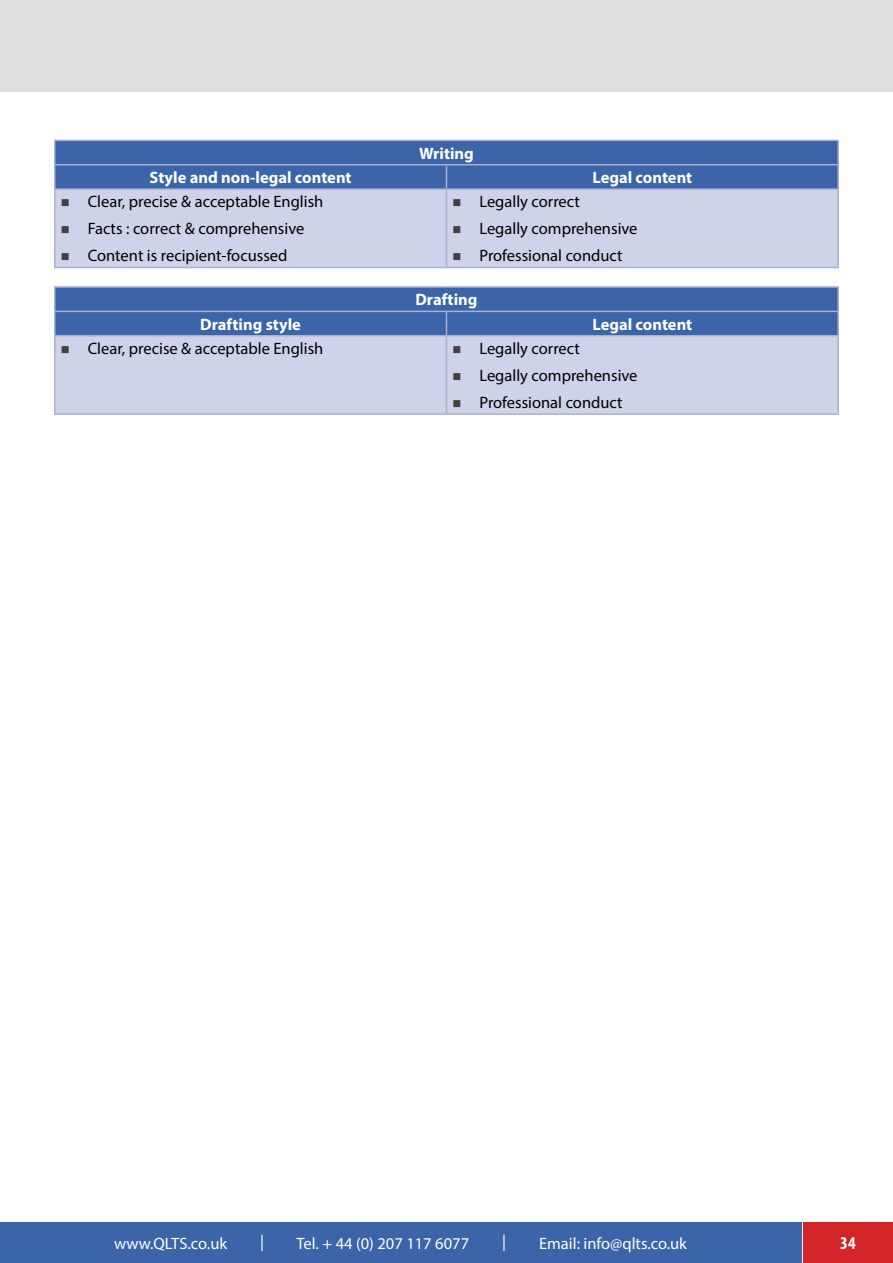
<style>
.page{position:relative;width:893px;height:1263px;background:#fff}
.page>*{position:absolute;margin:0;border:0;box-sizing:border-box;transform-origin:0 0}
.t1{font:700 condensed 18px "Myriad Pro";color:#fff}
.t2{font:16.5px/27px "Myriad Pro";color:#000}
.t3{font:700 16.5px "Myriad Pro";color:#fff}
.t4{font:16.5px "Myriad Pro";color:#fff}
</style>
<div class="page">
<div style="left:0;top:1222px;width:801px;height:41px;background:#3b64a9"></div>
<div style="left:803px;top:1222px;width:90px;height:41px;background:#d3242a"></div>
<div style="left:0;top:0;width:893px;height:91px;background:#e0dede"></div>
<div style="left:56px;top:190px;width:781px;height:77px;background:#cfd3e9"></div>
<hr style="left:54px;top:140px;width:392px;height:1px;background:#a8b0d6">
<hr style="left:54px;top:141px;width:2px;height:23px;background:#a8b0d6">
<hr style="left:446px;top:140px;width:393px;height:1px;background:#a8b0d6">
<hr style="left:837px;top:141px;width:2px;height:23px;background:#a8b0d6">
<hr style="left:54px;top:164px;width:392px;height:1px;background:#a8b0d6">
<hr style="left:54px;top:165px;width:2px;height:23px;background:#a8b0d6">
<hr style="left:446px;top:164px;width:393px;height:1px;background:#a8b0d6">
<svg style="left:55px;top:140px;width:783px;height:48px;background:#4168ab"></svg>
<hr style="left:837px;top:165px;width:2px;height:23px;background:#a8b0d6">
<hr style="left:54px;top:188px;width:392px;height:2px;background:#a8b0d6">
<hr style="left:54px;top:190px;width:2px;height:77px;background:#a8b0d6">
<hr style="left:446px;top:188px;width:393px;height:2px;background:#a8b0d6">
<hr style="left:446px;top:190px;width:1px;height:77px;background:#a8b0d6">
<hr style="left:837px;top:190px;width:2px;height:77px;background:#a8b0d6">
<hr style="left:54px;top:267px;width:392px;height:1px;background:#a8b0d6">
<hr style="left:446px;top:267px;width:393px;height:1px;background:#a8b0d6">
<div style="left:56px;top:336px;width:781px;height:77px;background:#cfd3e9"></div>
<hr style="left:54px;top:286px;width:392px;height:2px;background:#a8b0d6">
<hr style="left:54px;top:288px;width:2px;height:23px;background:#a8b0d6">
<hr style="left:446px;top:286px;width:393px;height:2px;background:#a8b0d6">
<hr style="left:837px;top:288px;width:2px;height:23px;background:#a8b0d6">
<hr style="left:54px;top:311px;width:392px;height:1px;background:#a8b0d6">
<hr style="left:54px;top:312px;width:2px;height:23px;background:#a8b0d6">
<hr style="left:446px;top:311px;width:393px;height:1px;background:#a8b0d6">
<svg style="left:55px;top:287px;width:783px;height:48px;background:#4067ab"></svg>
<hr style="left:837px;top:312px;width:2px;height:23px;background:#a8b0d6">
<hr style="left:54px;top:335px;width:392px;height:1px;background:#a8b0d6">
<hr style="left:54px;top:336px;width:2px;height:77px;background:#a8b0d6">
<hr style="left:446px;top:335px;width:393px;height:1px;background:#a8b0d6">
<hr style="left:446px;top:336px;width:1px;height:77px;background:#a8b0d6">
<hr style="left:837px;top:336px;width:2px;height:77px;background:#a8b0d6">
<hr style="left:54px;top:413px;width:392px;height:2px;background:#a8b0d6">
<hr style="left:446px;top:413px;width:393px;height:2px;background:#a8b0d6">
<svg style="left:62px;top:200px;width:7px;height:7px"></svg>
<svg style="left:62px;top:227px;width:7px;height:7px"></svg>
<svg style="left:62px;top:254px;width:7px;height:7px"></svg>
<svg style="left:453px;top:200px;width:7px;height:7px"></svg>
<svg style="left:453px;top:227px;width:7px;height:7px"></svg>
<svg style="left:453px;top:254px;width:7px;height:7px"></svg>
<svg style="left:62px;top:346px;width:7px;height:7px"></svg>
<svg style="left:453px;top:346px;width:7px;height:7px"></svg>
<svg style="left:453px;top:373px;width:7px;height:7px"></svg>
<svg style="left:453px;top:400px;width:7px;height:7px"></svg>
<p class="t3" style="left:419px;top:142px;width:56px">Writing</p>
<p class="t3" style="left:150px;top:167px;width:204px">Style and non-legal content</p>
<p class="t3" style="left:592px;top:167px;width:101px">Legal content</p>
<p class="t2" style="left:88px;top:188px;width:237px">Clear, precise &amp; acceptable English<br>Facts : correct &amp; comprehensive<br>Content is recipient-focussed</p>
<p class="t2" style="left:479px;top:188px;width:160px">Legally correct<br>Legally comprehensive<br>Professional conduct</p>
<p class="t3" style="left:415px;top:289px;width:64px">Drafting</p>
<p class="t3" style="left:200px;top:313px;width:102px">Drafting style</p>
<p class="t3" style="left:592px;top:313px;width:101px">Legal content</p>
<p class="t2" style="left:88px;top:335px;width:237px">Clear, precise &amp; acceptable English</p>
<p class="t2" style="left:479px;top:335px;width:160px">Legally correct<br>Legally comprehensive<br>Professional conduct</p>
<p class="t4" style="left:114px;top:1233px;width:115px">www.QLTS.co.uk</p>
<p class="t4" style="left:260px;top:1232px;width:5px">|</p>
<p class="t4" style="left:296px;top:1233px;width:174px">Tel. + 44 (0) 207 117 6077</p>
<p class="t4" style="left:502px;top:1232px;width:5px">|</p>
<p class="t4" style="left:539px;top:1233px;width:149px">Email: info@qlts.co.uk</p>
<p class="t1" style="left:840px;top:1232px;width:17px">34</p>
</div>
